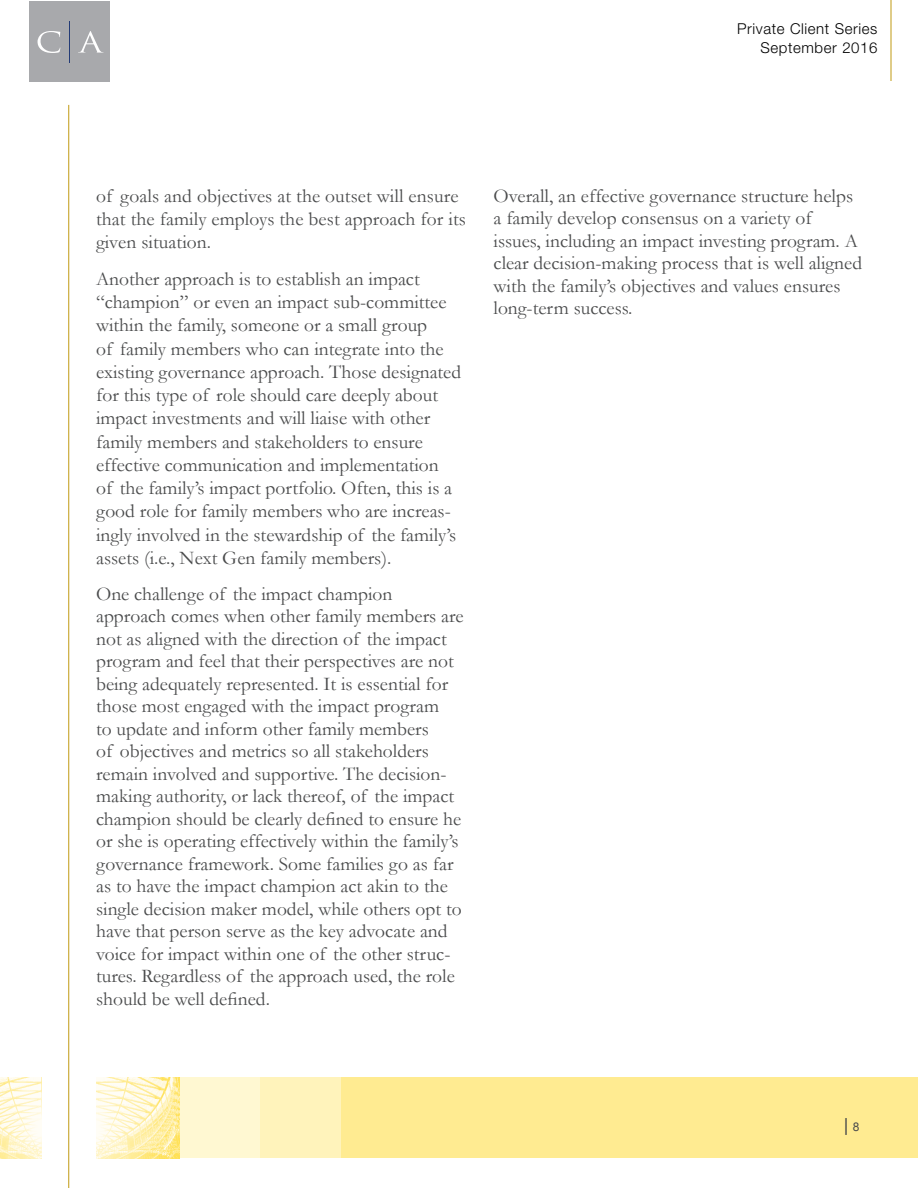
<style>
.page{position:relative;width:918px;height:1188px;background:#fff}
.page>*{position:absolute;margin:0;border:0;box-sizing:border-box;transform-origin:0 0}
.t1{font:19.5px/22.5px "Garamond";color:#4a4b4c}
.t2{font:18px "Arial";color:#4a4b4c}
.t3{font:300 15px/19.5px "Helvetica Neue LT Std";letter-spacing:.04em;color:#000;text-align:right}
.s1{font-size:12px}
</style>
<div class="page">
<div style="left:179px;top:1077px;width:81px;height:81px;background:#fff8d2"></div>
<div style="left:29px;top:1px;width:81px;height:81px;background:#a8a9ac"></div>
<hr style="left:69px;top:21px;width:1px;height:42px;background:#233b76">
<svg style="left:38px;top:31px;width:66px;height:22px"></svg>
<div style="left:340px;top:1077px;width:578px;height:81px;background:#ffeb91"></div>
<div style="left:260px;top:1077px;width:81px;height:81px;background:#fff3bb"></div>
<hr style="left:890px;top:0;width:2px;height:81px;background:#c8a62d">
<hr style="left:68px;top:105px;width:1px;height:1083px;background:#c8a62d">
<img style="left:96px;top:1077px;width:83px;height:81px">
<img style="left:0;top:1077px;width:41px;height:81px">
<p class="t3" style="left:737px;top:18px;width:142px">Private Client Series<br>September 2016</p>
<p class="t1" style="left:96px;top:184px;width:371px;line-height:23.2px">of goals and objectives at the outset will ensure that the family employs the best approach for its given situation.</p>
<p class="t1" style="left:96px;top:267px;width:367px;line-height:23.2px">Another approach is to establish an impact “champion” or even an impact sub-committee within the family, someone or a small group<br>of family members who can integrate into the existing governance approach. Those designated for this type of role should care deeply about impact investments and will liaise with other family members and stakeholders to ensure effective communication and implementation<br>of the family’s impact portfolio. Often, this is a good role for family members who are increas&shy;ingly involved in the stewardship of the family’s assets (i.e., Next Gen family members).</p>
<p class="t1" style="left:96px;top:582px;width:369px">One challenge of the impact champion approach comes when other family members are not as aligned with the direction of the impact program and feel that their perspectives are not being adequately represented. It is essential for those most engaged with the impact program<br>to update and inform other family members<br>of objectives and metrics so all stakeholders remain involved and supportive. The decision&shy;making authority, or lack thereof, of the impact champion should be clearly defined to ensure he or she is operating effectively within the family’s governance framework. Some families go as far as to have the impact champion act akin to the single decision maker model, while others opt to have that person serve as the key advocate and voice for impact within one of the other struc&shy;tures. Regardless of the approach used, the role should be well defined.</p>
<p class="t1" style="left:494px;top:184px;width:370px">Overall, an effective governance structure helps a family develop consensus on a variety of issues, including an impact investing program. A clear decision-making process that is well aligned with the family’s objectives and values ensures long-term success.</p>
<p class="t2" style="left:844px;top:1113px;width:17px">| <span class="s1">8</span></p>
</div>
